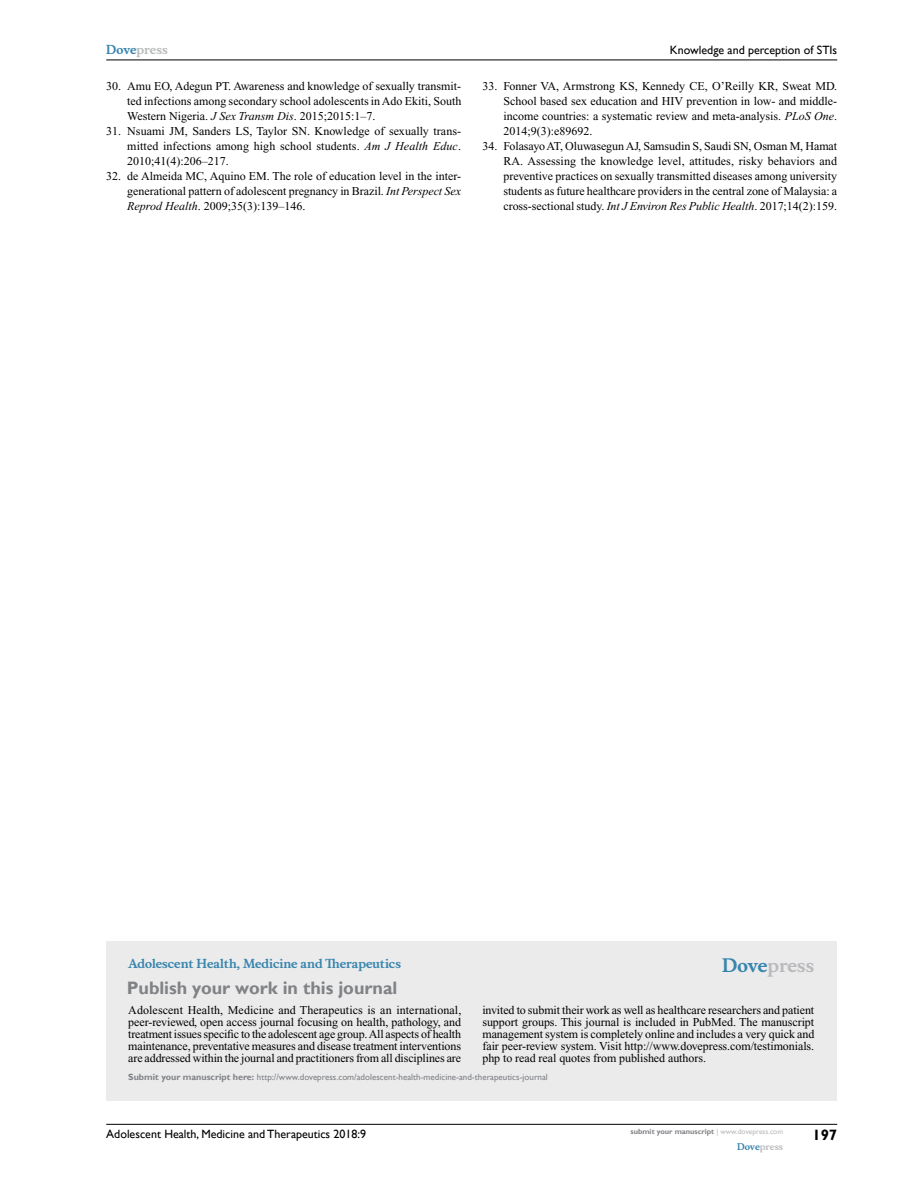
<style>
.page{position:relative;width:918px;height:1188px;background:#fff}
.page>*{position:absolute;margin:0;border:0;box-sizing:border-box;transform-origin:0 0}
.t1{font:700 18px "Gill Sans";color:#808285}
.t2{font:700 18px "Musee";color:#b8babc}
.t3{font:700 15px "Gill Sans";color:#000}
.t4{font:12px/15px "Times New Roman";color:#000;text-align:justify}
.t5{font:12px "Gill Sans";color:#000}
.t6{font:700 12px "Musee";color:#3785ad}
.t7{font:700 12px "Musee";color:#b8babc}
.t8{font:9px "Gill Sans";color:#808285}
.t9{font:700 9px "Musee";color:#b8babc}
.t10{font:700 7.5px "Gill Sans";color:#808285}
.s1{color:#3785ad}
.s2{font-style:italic}
.s3{font-weight:700}
.s4{font-weight:400;color:#b8babc}
</style>
<div class="page">
<div style="left:106px;top:941px;width:731px;height:159px;background:#ebebec"></div>
<hr style="left:106px;top:1124px;width:731px;height:1px;background:#000">
<hr style="left:106px;top:60px;width:731px;height:1px;background:#000">
<p class="t7" style="left:106px;top:43px;width:63px"><span class="s1">Dove</span>press</p>
<p class="t4" style="left:127px;top:79px;width:336px;text-indent:-21px">30. Amu EO, Adegun PT. Awareness and knowledge of sexually transmit&shy;ted infections among secondary school adolescents in Ado Ekiti, South Western Nigeria. <span class="s2">J Sex Transm Dis</span>. 2015;2015:1–7.</p>
<p class="t4" style="left:127px;top:124px;width:335px;text-indent:-21px">31. Nsuami JM, Sanders LS, Taylor SN. Knowledge of sexually trans&shy;mitted infections among high school students. <span class="s2">Am J Health Educ</span>.<br>2010;41(4):206–217.</p>
<p class="t4" style="left:127px;top:169px;width:335px;text-indent:-21px">32. de Almeida MC, Aquino EM. The role of education level in the inter&shy;generational pattern of adolescent pregnancy in Brazil. <span class="s2">Int Perspect Sex Reprod Health</span>. 2009;35(3):139–146.</p>
<p class="t5" style="left:670px;top:43px;width:169px">Knowledge and perception of STIs</p>
<p class="t4" style="left:503px;top:79px;width:335px;text-indent:-21px">33. Fonner VA, Armstrong KS, Kennedy CE, O’Reilly KR, Sweat MD.<br>School based sex education and HIV prevention in low- and middle&shy;income countries: a systematic review and meta-analysis. <span class="s2">PLoS One</span>.<br>2014;9(3):e89692.</p>
<p class="t4" style="left:503px;top:139px;width:335px;text-indent:-21px">34. Folasayo AT, Oluwasegun AJ, Samsudin S, Saudi SN, Osman M, Hamat RA. Assessing the knowledge level, attitudes, risky behaviors and preventive practices on sexually transmitted diseases among university students as future healthcare providers in the central zone of Malaysia: a cross-sectional study. <span class="s2">Int J Environ Res Public Health</span>. 2017;14(2):159.</p>
<p class="t6" style="left:128px;top:956px;width:274px">Adolescent Health, Medicine and Therapeutics</p>
<h1 class="t1" style="left:127px;top:977px;width:272px">Publish your work in this journal</h1>
<h1 class="t2" style="left:722px;top:955px;width:94px"><span class="s1">Dove</span>press</h1>
<p class="t4" style="left:128px;top:1004px;width:335px;line-height:12px">Adolescent Health, Medicine and Therapeutics is an international, peer-reviewed, open access journal focusing on health, pathology, and treatment issues specific to the adolescent age group. All aspects of health maintenance, preventative measures and disease treatment interventions are addressed within the journal and practitioners from all disciplines are</p>
<p class="t4" style="left:482px;top:1004px;width:334px;line-height:12px">invited to submit their work as well as healthcare researchers and patient support groups. This journal is included in PubMed. The manuscript management system is completely online and includes a very quick and fair peer-review system. Visit http://www.dovepress.com/testimonials. php to read real quotes from published authors.</p>
<p class="t8" style="left:128px;top:1072px;width:421px"><span class="s3">Submit your manuscript here:</span> http://www.dovepress.com/adolescent-health-medicine-and-therapeutics-journal</p>
<p class="t5" style="left:106px;top:1127px;width:261px">Adolescent Health, Medicine and Therapeutics 2018:9</p>
<p class="t10" style="left:631px;top:1127px;width:154px">submit your manuscript <span class="s4">| www.dovepress.com</span></p>
<p class="t9" style="left:737px;top:1141px;width:48px"><span class="s1">Dove</span>press</p>
<p class="t3" style="left:812px;top:1126px;width:26px">197</p>
</div>
